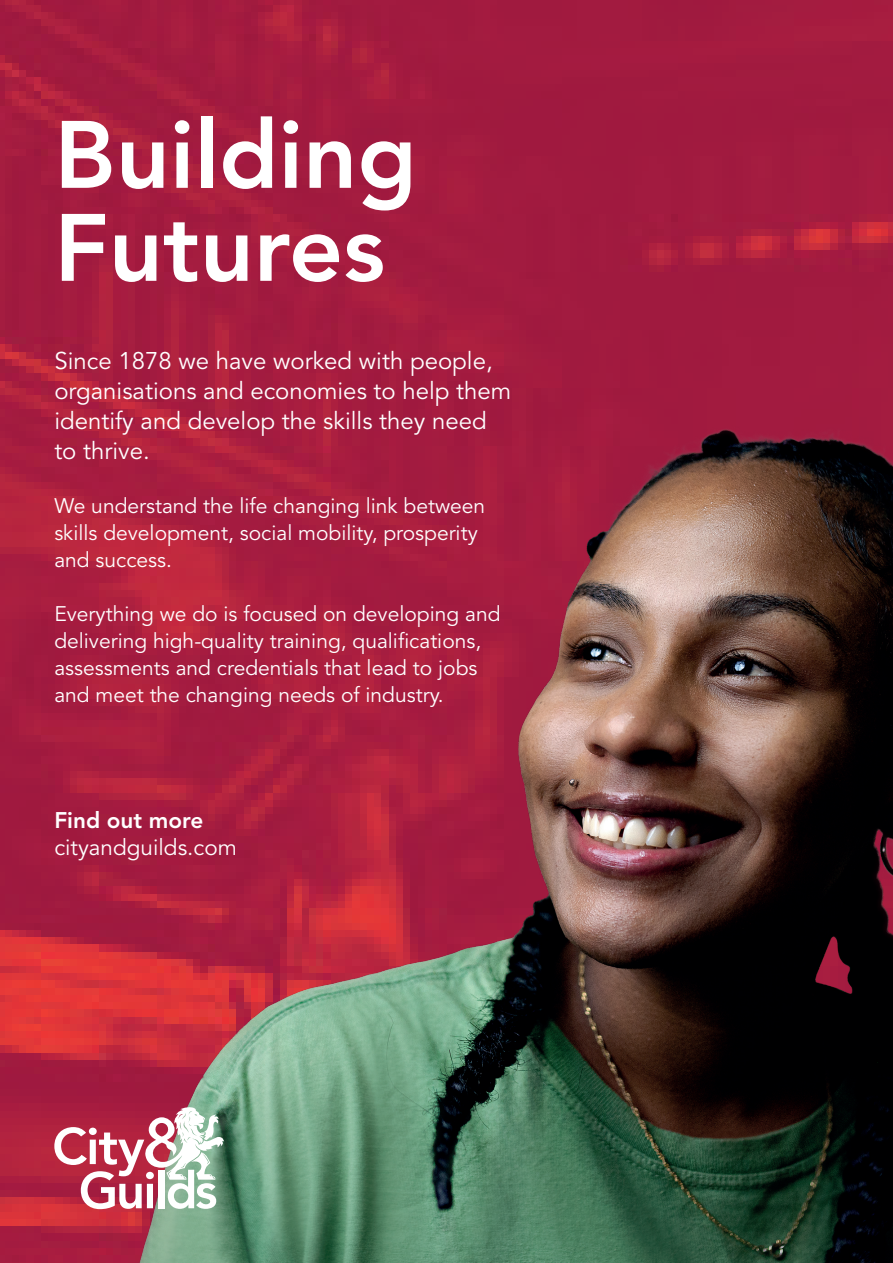
<style>
.page{position:relative;width:893px;height:1263px;background:#fff}
.page>*{position:absolute;margin:0;border:0;box-sizing:border-box;transform-origin:0 0}
.t1{font:800 94.5px/93px "Avenir LT Std";color:#fff}
.t2{font:24px/30px "Avenir LT Std";color:#fff}
.t3{font:22.5px "Avenir LT Std";color:#fff}
.t4{font:800 22.5px "Avenir LT Std";color:#fff}
.t5{font:21px/27px "Avenir LT Std";color:#fff}
</style>
<div class="page">
<img style="left:0;top:0;width:893px;height:1263px">
<svg style="left:54px;top:1107px;width:170px;height:102px"></svg>
<h1 class="t1" style="left:54px;top:109px;width:364px">Building<br>Futures</h1>
<p class="t2" style="left:54px;top:346px;width:458px">Since 1878 we have worked with people, organisations and economies to help them identify and develop the skills they need to thrive.</p>
<p class="t5" style="left:54px;top:492px;width:432px">We understand the life changing link between skills development, social mobility, prosperity and success.</p>
<p class="t5" style="left:54px;top:600px;width:448px">Everything we do is focused on developing and delivering high-quality training, qualifications, assessments and credentials that lead to jobs and meet the changing needs of industry.</p>
<p class="t4" style="left:54px;top:807px;width:151px">Find out more</p>
<p class="t3" style="left:54px;top:835px;width:184px">cityandguilds.com</p>
</div>
